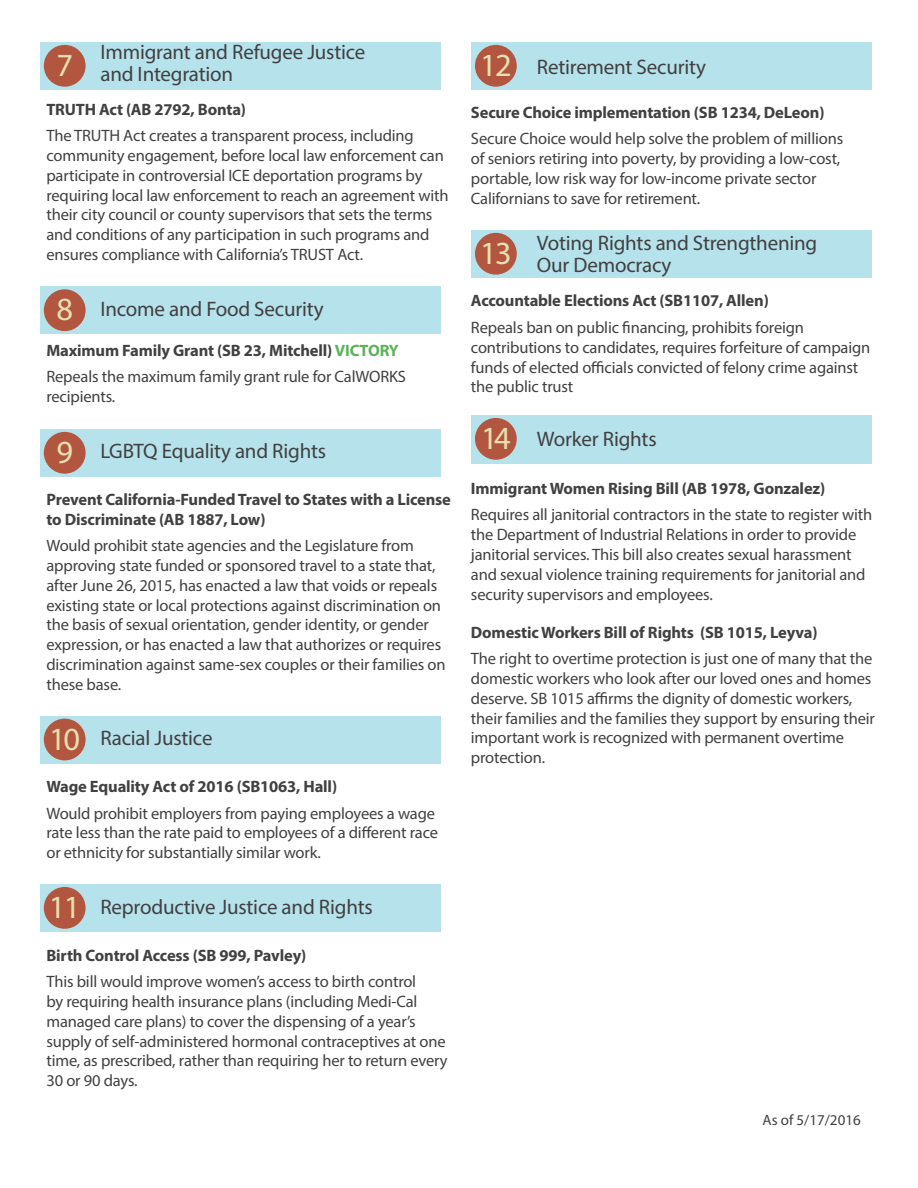
<style>
.page{position:relative;width:918px;height:1188px;background:#fff}
.page>*{position:absolute;margin:0;border:0;box-sizing:border-box;transform-origin:0 0}
.t1{font:32.4px "Myriad Pro";letter-spacing:-.05em;color:#e6e0b0}
.t2{font:21px/22.2px "Myriad Pro";letter-spacing:-.01em;color:#414042}
.t3{font:16.5px/19.8px "Myriad Pro";letter-spacing:-.01em;color:#414042}
.t4{font:700 16.5px/19.8px "Myriad Pro";letter-spacing:-.01em;color:#414042}
.t5{font:15px "Myriad Pro";color:#414042}
.s1{font-weight:700}
.s2{font-weight:700;color:#5bb355}
</style>
<div class="page">
<div style="left:40px;top:42px;width:401px;height:48px;background:#b6e2eb"></div>
<div style="left:44px;top:45px;width:42px;height:42px;background:#b2563f;border-radius:50%"></div>
<div style="left:40px;top:286px;width:401px;height:48px;background:#b6e2eb"></div>
<div style="left:44px;top:289px;width:42px;height:42px;background:#b2563f;border-radius:50%"></div>
<div style="left:40px;top:429px;width:401px;height:48px;background:#b6e2eb"></div>
<div style="left:44px;top:432px;width:42px;height:42px;background:#b2563f;border-radius:50%"></div>
<div style="left:40px;top:716px;width:401px;height:47px;background:#b6e2eb"></div>
<div style="left:44px;top:719px;width:42px;height:41px;background:#b2563f;border-radius:50%"></div>
<div style="left:472px;top:42px;width:400px;height:48px;background:#b6e2eb"></div>
<div style="left:475px;top:45px;width:42px;height:42px;background:#b2563f;border-radius:50%"></div>
<div style="left:472px;top:230px;width:400px;height:48px;background:#b6e2eb"></div>
<div style="left:475px;top:233px;width:42px;height:42px;background:#b2563f;border-radius:50%"></div>
<div style="left:472px;top:417px;width:400px;height:47px;background:#b6e2eb"></div>
<div style="left:472px;top:415px;width:400px;height:48px;background:#b6e2eb"></div>
<div style="left:475px;top:418px;width:42px;height:42px;background:#b2563f;border-radius:50%"></div>
<div style="left:40px;top:884px;width:401px;height:48px;background:#b6e2eb"></div>
<div style="left:44px;top:887px;width:42px;height:42px;background:#b2563f;border-radius:50%"></div>
<p class="t2" style="left:100px;top:41px;width:266px">Immigrant and Refugee Justice and Integration</p>
<p class="t4" style="left:46px;top:99px;width:201px">TRUTH Act (AB 2792, Bonta)</p>
<p class="t3" style="left:46px;top:126px;width:404px">The TRUTH Act creates a transparent process, including community engagement, before local law enforcement can participate in controversial ICE deportation programs by requiring local law enforcement to reach an agreement with their city council or county supervisors that sets the terms and conditions of any participation in such programs and ensures compliance with California’s TRUST Act.</p>
<p class="t2" style="left:100px;top:297px;width:225px">Income and Food Security</p>
<p class="t3" style="left:46px;top:337px;width:361px;line-height:26.5px"><span class="s1">Maximum Family Grant (SB 23, Mitchell)</span> <span class="s2">VICTORY<br></span>Repeals the maximum family grant rule for CalWORKS</p>
<p class="t3" style="left:46px;top:386px;width:70px">recipients.</p>
<p class="t2" style="left:100px;top:440px;width:227px">LGBTQ Equality and Rights</p>
<p class="t4" style="left:46px;top:489px;width:406px">Prevent California-Funded Travel to States with a License to Discriminate (AB 1887, Low)</p>
<p class="t3" style="left:46px;top:536px;width:401px">Would prohibit state agencies and the Legislature from approving state funded or sponsored travel to a state that, after June 26, 2015, has enacted a law that voids or repeals existing state or local protections against discrimination on the basis of sexual orientation, gender identity, or gender expression, or has enacted a law that authorizes or requires discrimination against same-sex couples or their families on these base.</p>
<h1 class="t1" style="left:56px;top:45px;width:18px">7</h1>
<h1 class="t1" style="left:56px;top:290px;width:18px">8</h1>
<h1 class="t1" style="left:56px;top:432px;width:18px">9</h1>
<h1 class="t1" style="left:49px;top:719px;width:32px">10</h1>
<p class="t2" style="left:100px;top:727px;width:114px">Racial Justice</p>
<p class="t4" style="left:46px;top:776px;width:292px">Wage Equality Act of 2016 (SB1063, Hall)</p>
<p class="t3" style="left:46px;top:803px;width:393px">Would prohibit employers from paying employees a wage rate less than the rate paid to employees of a different race or ethnicity for substantially similar work.</p>
<p class="t2" style="left:100px;top:895px;width:274px">Reproductive Justice and Rights</p>
<p class="t4" style="left:46px;top:945px;width:261px">Birth Control Access (SB 999, Pavley)</p>
<p class="t3" style="left:46px;top:971px;width:403px">This bill would improve women’s access to birth control<br>by requiring health insurance plans (including Medi-Cal managed care plans) to cover the dispensing of a year’s supply of self-administered hormonal contraceptives at one time, as prescribed, rather than requiring her to return every 30 or 90 days.</p>
<h1 class="t1" style="left:49px;top:887px;width:33px">11</h1>
<h1 class="t1" style="left:480px;top:45px;width:33px">12</h1>
<p class="t2" style="left:537px;top:55px;width:171px">Retirement Security</p>
<p class="t4" style="left:471px;top:102px;width:355px">Secure Choice implementation (SB 1234, DeLeon)</p>
<p class="t3" style="left:471px;top:129px;width:374px">Secure Choice would help solve the problem of millions of seniors retiring into poverty, by providing a low-cost, portable, low risk way for low-income private sector Californians to save for retirement.</p>
<p class="t2" style="left:537px;top:232px;width:282px">Voting Rights and Strengthening<br>Our Democracy</p>
<p class="t4" style="left:471px;top:290px;width:299px">Accountable Elections Act (SB1107, Allen)</p>
<p class="t3" style="left:471px;top:317px;width:401px">Repeals ban on public financing, prohibits foreign contributions to candidates, requires forfeiture of campaign funds of elected officials convicted of felony crime against the public trust</p>
<p class="t2" style="left:537px;top:428px;width:121px">Worker Rights</p>
<p class="t4" style="left:471px;top:478px;width:356px">Immigrant Women Rising Bill (AB 1978, Gonzalez)</p>
<p class="t3" style="left:471px;top:505px;width:403px">Requires all janitorial contractors in the state to register with the Department of Industrial Relations in order to provide janitorial services. This bill also creates sexual harassment and sexual violence training requirements for janitorial and security supervisors and employees.</p>
<p class="t4" style="left:471px;top:622px;width:348px">Domestic Workers Bill of Rights (SB 1015, Leyva)</p>
<p class="t3" style="left:471px;top:649px;width:406px">The right to overtime protection is just one of many that the domestic workers who look after our loved ones and homes deserve. SB 1015 affirms the dignity of domestic workers, their families and the families they support by ensuring their important work is recognized with permanent overtime protection.</p>
<h1 class="t1" style="left:480px;top:233px;width:33px">13</h1>
<h1 class="t1" style="left:481px;top:420px;width:31px">14</h1>
<p class="t5" style="left:763px;top:1111px;width:100px">As of 5/17/2016</p>
</div>
